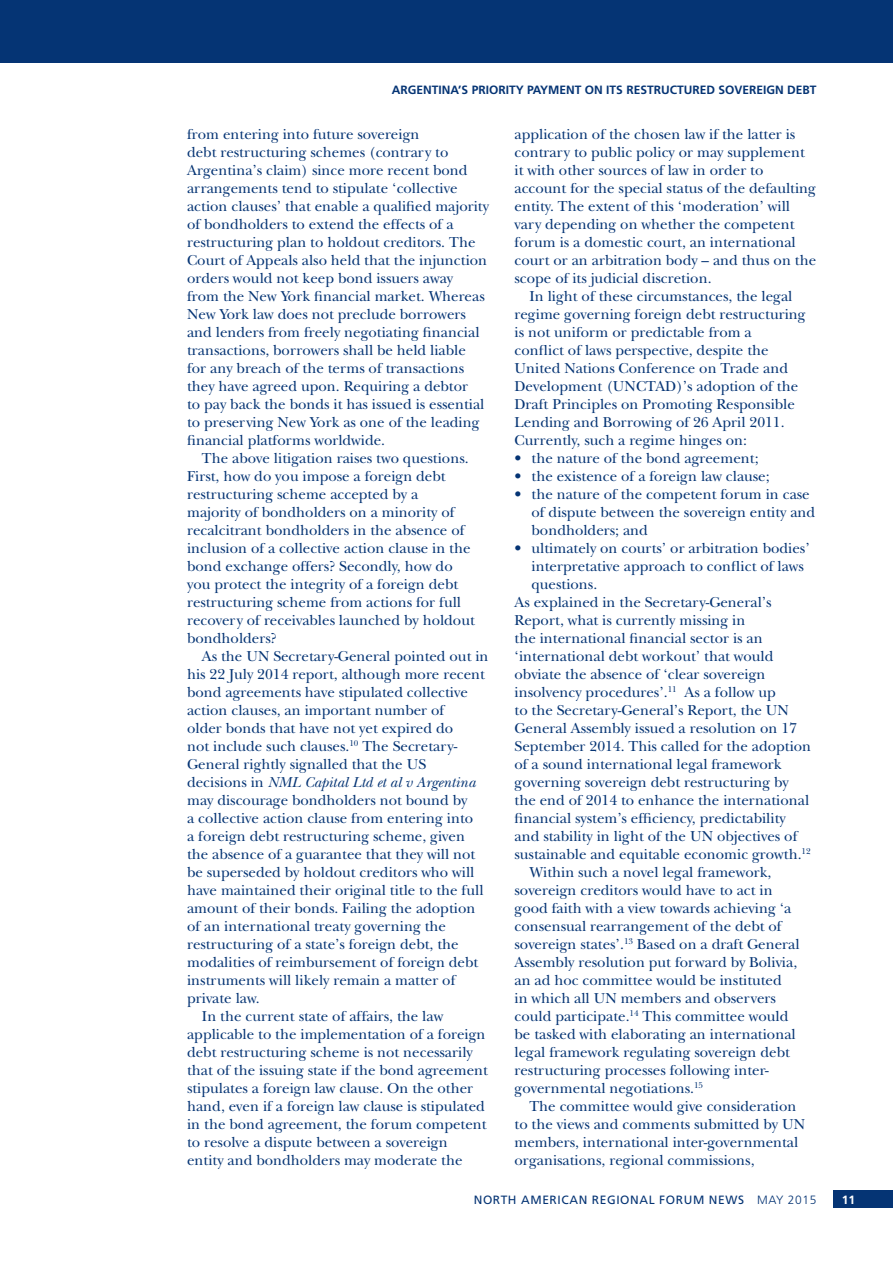
<style>
.page{position:relative;width:893px;height:1263px;background:#fff}
.page>*{position:absolute;margin:0;border:0;box-sizing:border-box;transform-origin:0 0}
.t1{font:15px/18px "New Baskerville";color:#053474}
.t2{font:italic 15px "New Baskerville";color:#053474}
.t3{font:700 12px "Frutiger";color:#053474}
.t4{font:12px "Frutiger";letter-spacing:.05em;color:#053474}
.t5{font:700 12px "Frutiger";color:#fff}
.s1{font-style:normal}
.s2{font-weight:300}
</style>
<div class="page">
<div style="left:833px;top:1191px;width:60px;height:17px;background:#053474"></div>
<div style="left:0;top:0;width:893px;height:63px;background:#053474"></div>
<p class="t3" style="left:392px;top:83px;width:426px">ARGENTINA’S PRIORITY PAYMENT ON ITS RESTRUCTURED SOVEREIGN DEBT</p>
<p class="t1" style="left:187px;top:125px;width:303px">from entering into future sovereign<br>debt restructuring schemes (contrary to Argentina’s claim) since more recent bond arrangements tend to stipulate ‘collective action clauses’ that enable a qualified majority of bondholders to extend the effects of a restructuring plan to holdout creditors. The Court of Appeals also held that the injunction orders would not keep bond issuers away<br>from the New York financial market. Whereas New York law does not preclude borrowers and lenders from freely negotiating financial transactions, borrowers shall be held liable<br>for any breach of the terms of transactions they have agreed upon. Requiring a debtor<br>to pay back the bonds it has issued is essential to preserving New York as one of the leading financial platforms worldwide.</p>
<p class="t1" style="left:187px;top:449px;width:289px;text-indent:15px">The above litigation raises two questions.<br>First, how do you impose a foreign debt restructuring scheme accepted by a majority of bondholders on a minority of recalcitrant bondholders in the absence of inclusion of a collective action clause in the bond exchange offers? Secondly, how do you protect the integrity of a foreign debt restructuring scheme from actions for full recovery of receivables launched by holdout bondholders?</p>
<p class="t1" style="left:202px;top:647px;width:288px">As the UN Secretary-General pointed out in</p>
<p class="t1" style="left:187px;top:665px;width:299px">his 22 July 2014 report, although more recent</p>
<p class="t1" style="left:187px;top:683px;width:282px">bond agreements have stipulated collective</p>
<p class="t1" style="left:187px;top:701px;width:259px">action clauses, an important number of</p>
<p class="t1" style="left:187px;top:719px;width:268px">older bonds that have not yet expired do</p>
<p class="t1" style="left:187px;top:737px;width:272px">not include such clauses.<sup>10</sup> The Secretary-</p>
<p class="t1" style="left:187px;top:755px;width:241px">General rightly signalled that the US</p>
<p class="t2" style="left:187px;top:774px;width:290px"><span class="s1">decisions in</span> NML Capital Ltd et al v Argentina</p>
<p class="t1" style="left:187px;top:791px;width:282px">may discourage bondholders not bound by</p>
<p class="t1" style="left:187px;top:809px;width:288px">a collective action clause from entering into</p>
<p class="t1" style="left:187px;top:827px;width:279px">a foreign debt restructuring scheme, given</p>
<p class="t1" style="left:187px;top:845px;width:290px">the absence of a guarantee that they will not</p>
<p class="t1" style="left:187px;top:863px;width:289px">be superseded by holdout creditors who will</p>
<p class="t1" style="left:187px;top:881px;width:298px">have maintained their original title to the full</p>
<p class="t1" style="left:187px;top:899px;width:290px">amount of their bonds. Failing the adoption</p>
<p class="t1" style="left:187px;top:917px;width:261px">of an international treaty governing the</p>
<p class="t1" style="left:187px;top:935px;width:273px">restructuring of a state’s foreign debt, the</p>
<p class="t1" style="left:187px;top:953px;width:293px">modalities of reimbursement of foreign debt</p>
<p class="t1" style="left:187px;top:971px;width:270px">instruments will likely remain a matter of</p>
<p class="t1" style="left:187px;top:989px;width:74px">private law.</p>
<p class="t1" style="left:202px;top:1007px;width:243px">In the current state of affairs, the law</p>
<p class="t1" style="left:187px;top:1025px;width:300px">applicable to the implementation of a foreign</p>
<p class="t1" style="left:187px;top:1043px;width:287px">debt restructuring scheme is not necessarily</p>
<p class="t1" style="left:187px;top:1061px;width:302px">that of the issuing state if the bond agreement</p>
<p class="t1" style="left:187px;top:1079px;width:288px">stipulates a foreign law clause. On the other</p>
<p class="t1" style="left:187px;top:1097px;width:299px">hand, even if a foreign law clause is stipulated</p>
<p class="t1" style="left:187px;top:1115px;width:301px">in the bond agreement, the forum competent</p>
<p class="t1" style="left:187px;top:1133px;width:262px">to resolve a dispute between a sovereign</p>
<p class="t1" style="left:187px;top:1151px;width:277px">entity and bondholders may moderate the</p>
<p class="t1" style="left:514px;top:125px;width:282px">application of the chosen law if the latter is</p>
<p class="t1" style="left:514px;top:143px;width:292px">contrary to public policy or may supplement</p>
<p class="t1" style="left:514px;top:161px;width:250px">it with other sources of law in order to</p>
<p class="t1" style="left:514px;top:179px;width:303px">account for the special status of the defaulting</p>
<p class="t1" style="left:514px;top:197px;width:277px">entity. The extent of this ‘moderation’ will</p>
<p class="t1" style="left:514px;top:215px;width:282px">vary depending on whether the competent</p>
<p class="t1" style="left:514px;top:233px;width:283px">forum is a domestic court, an international</p>
<p class="t1" style="left:514px;top:251px;width:303px">court or an arbitration body – and thus on the</p>
<p class="t1" style="left:514px;top:269px;width:199px">scope of its judicial discretion.</p>
<p class="t1" style="left:529px;top:287px;width:265px">In light of these circumstances, the legal</p>
<p class="t1" style="left:514px;top:305px;width:293px">regime governing foreign debt restructuring</p>
<p class="t1" style="left:514px;top:323px;width:239px">is not uniform or predictable from a</p>
<p class="t1" style="left:514px;top:341px;width:256px">conflict of laws perspective, despite the</p>
<p class="t1" style="left:514px;top:359px;width:275px">United Nations Conference on Trade and</p>
<p class="t1" style="left:514px;top:377px;width:285px">Development (UNCTAD)’s adoption of the</p>
<p class="t1" style="left:514px;top:395px;width:282px">Draft Principles on Promoting Responsible</p>
<p class="t1" style="left:514px;top:413px;width:272px">Lending and Borrowing of 26 April 2011.</p>
<p class="t1" style="left:514px;top:431px;width:234px">Currently, such a regime hinges on:</p>
<p class="t1" style="left:514px;top:449px;width:246px">• the nature of the bond agreement;</p>
<p class="t1" style="left:514px;top:467px;width:257px">• the existence of a foreign law clause;</p>
<p class="t1" style="left:532px;top:485px;width:285px;text-indent:-17px">• the nature of the competent forum in case of dispute between the sovereign entity and bondholders; and</p>
<p class="t1" style="left:514px;top:539px;width:297px">• ultimately on courts’ or arbitration bodies’</p>
<p class="t1" style="left:532px;top:557px;width:274px">interpretative approach to conflict of laws</p>
<p class="t1" style="left:532px;top:575px;width:67px">questions.</p>
<p class="t1" style="left:514px;top:593px;width:258px">As explained in the Secretary-General’s</p>
<p class="t1" style="left:514px;top:611px;width:232px">Report, what is currently missing in</p>
<p class="t1" style="left:514px;top:629px;width:250px">the international financial sector is an</p>
<p class="t1" style="left:514px;top:647px;width:260px">‘international debt workout’ that would</p>
<p class="t1" style="left:514px;top:665px;width:253px">obviate the absence of ‘clear sovereign</p>
<p class="t1" style="left:514px;top:683px;width:263px">insolvency procedures’.<sup>11</sup> As a follow up</p>
<p class="t1" style="left:514px;top:701px;width:276px">to the Secretary-General’s Report, the UN</p>
<p class="t1" style="left:514px;top:719px;width:284px">General Assembly issued a resolution on 17</p>
<p class="t1" style="left:514px;top:737px;width:298px">September 2014. This called for the adoption</p>
<p class="t1" style="left:514px;top:755px;width:269px">of a sound international legal framework</p>
<p class="t1" style="left:514px;top:773px;width:276px">governing sovereign debt restructuring by</p>
<p class="t1" style="left:514px;top:791px;width:296px">the end of 2014 to enhance the international</p>
<p class="t1" style="left:514px;top:809px;width:273px">financial system’s efficiency, predictability</p>
<p class="t1" style="left:514px;top:827px;width:284px">and stability in light of the UN objectives of</p>
<p class="t1" style="left:514px;top:845px;width:298px">sustainable and equitable economic growth.<sup>12</sup></p>
<p class="t1" style="left:529px;top:863px;width:244px">Within such a novel legal framework,</p>
<p class="t1" style="left:514px;top:881px;width:260px">sovereign creditors would have to act in</p>
<p class="t1" style="left:514px;top:899px;width:278px">good faith with a view towards achieving ‘a</p>
<p class="t1" style="left:514px;top:917px;width:269px">consensual rearrangement of the debt of</p>
<p class="t1" style="left:514px;top:935px;width:287px">sovereign states’.<sup>13</sup> Based on a draft General</p>
<p class="t1" style="left:514px;top:953px;width:284px">Assembly resolution put forward by Bolivia,</p>
<p class="t1" style="left:514px;top:971px;width:269px">an ad hoc committee would be instituted</p>
<p class="t1" style="left:514px;top:989px;width:263px">in which all UN members and observers</p>
<p class="t1" style="left:514px;top:1007px;width:275px">could participate.<sup>14</sup> This committee would</p>
<p class="t1" style="left:514px;top:1025px;width:283px">be tasked with elaborating an international</p>
<p class="t1" style="left:514px;top:1043px;width:277px">legal framework regulating sovereign debt</p>
<p class="t1" style="left:514px;top:1061px;width:256px">restructuring processes following inter-</p>
<p class="t1" style="left:514px;top:1079px;width:190px">governmental negotiations.<sup>15</sup></p>
<p class="t1" style="left:529px;top:1097px;width:268px">The committee would give consideration</p>
<p class="t1" style="left:514px;top:1115px;width:292px">to the views and comments submitted by UN</p>
<p class="t1" style="left:514px;top:1133px;width:285px">members, international inter-governmental</p>
<p class="t1" style="left:514px;top:1151px;width:242px">organisations, regional commissions,</p>
<p class="t4" style="left:474px;top:1193px;width:344px">NORTH AMERICAN REGIONAL FORUM NEWS <span class="s2">MAY 2015</span></p>
<p class="t5" style="left:842px;top:1193px;width:15px">11</p>
</div>
